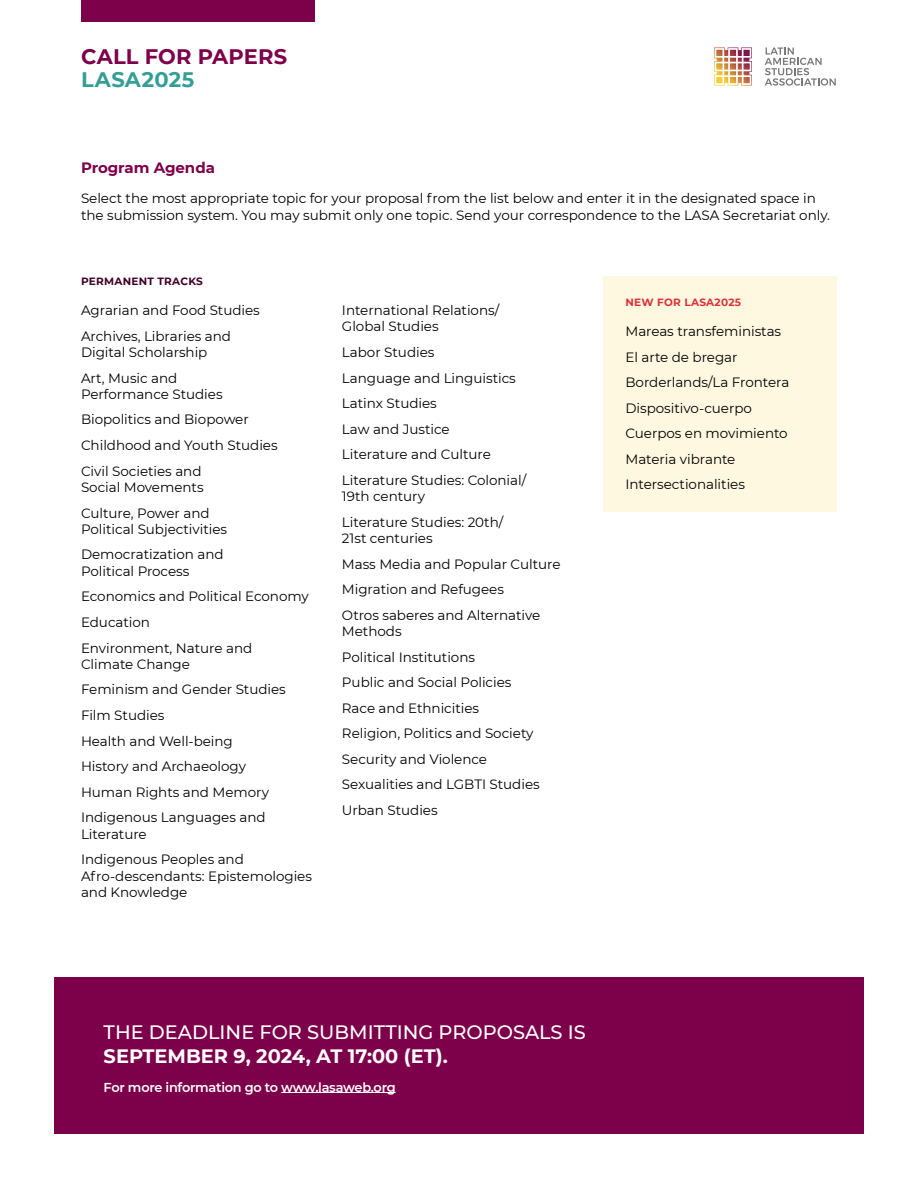
<style>
.page{position:relative;width:918px;height:1188px;background:#fff}
.page>*{position:absolute;margin:0;border:0;box-sizing:border-box;transform-origin:0 0}
.t1{font:700 21px "Montserrat";letter-spacing:.01em;color:#7d004a}
.t2{font:700 21px "Montserrat";letter-spacing:.03em;color:#339e96}
.t3{font:500 19.35px "Montserrat";color:#fff}
.t4{font:700 19.35px "Montserrat";color:#fff}
.t5{font:700 15px "Montserrat";letter-spacing:-.005em;color:#7d004a}
.t6{font:13.5px/25.5px "Montserrat";letter-spacing:-.005em;color:#000}
.t7{font:600 12.9px "Montserrat";letter-spacing:-.02em;color:#fff}
.t8{font:700 10.5px "Montserrat";letter-spacing:.025em;color:#420027}
.t9{font:700 10.5px "Montserrat";letter-spacing:.025em;color:#db3137}
</style>
<div class="page">
<div style="left:603px;top:277px;width:234px;height:235px;background:#fef8e1"></div>
<div style="left:54px;top:977px;width:810px;height:157px;background:#7d004a"></div>
<hr style="left:281px;top:1092px;width:115px;height:1px;background:#fff">
<svg style="left:765px;top:48px;width:71px;height:38px"></svg>
<svg style="left:714px;top:47px;width:38px;height:39px"></svg>
<div style="left:81px;top:0;width:234px;height:22px;background:#7d004a"></div>
<h1 class="t1" style="left:81px;top:42px;width:208px">CALL FOR PAPERS</h1>
<h1 class="t2" style="left:81px;top:64px;width:115px">LASA2025</h1>
<p class="t5" style="left:81px;top:156px;width:135px">Program Agenda</p>
<p class="t6" style="left:81px;top:188px;width:751px;line-height:18px">Select the most appropriate topic for your proposal from the list below and enter it in the designated space in the submission system. You may submit only one topic. Send your correspondence to the LASA Secretariat only.</p>
<p class="t8" style="left:81px;top:274px;width:123px">PERMANENT TRACKS</p>
<p class="t6" style="left:81px;top:297px;width:180px">Agrarian and Food Studies<br>Archives, Libraries and</p>
<p class="t6" style="left:81px;top:339px;width:128px">Digital Scholarship<br>Art, Music and</p>
<p class="t6" style="left:81px;top:381px;width:198px">Performance Studies<br>Biopolitics and Biopower<br>Childhood and Youth Studies<br>Civil Societies and</p>
<p class="t6" style="left:81px;top:474px;width:130px">Social Movements<br>Culture, Power and</p>
<p class="t6" style="left:81px;top:516px;width:148px">Political Subjectivities<br>Democratization and</p>
<p class="t6" style="left:81px;top:558px;width:229px">Political Process<br>Economics and Political Economy<br>Education<br>Environment, Nature and</p>
<p class="t6" style="left:81px;top:651px;width:206px">Climate Change<br>Feminism and Gender Studies<br>Film Studies<br>Health and Well-being<br>History and Archaeology<br>Human Rights and Memory<br>Indigenous Languages and</p>
<p class="t6" style="left:81px;top:820px;width:164px">Literature<br>Indigenous Peoples and</p>
<p class="t6" style="left:81px;top:867px;width:233px;line-height:16.5px">Afro-descendants: Epistemologies and Knowledge</p>
<p class="t6" style="left:342px;top:301px;width:159px;line-height:16.5px">International Relations/<br>Global Studies</p>
<p class="t6" style="left:342px;top:339px;width:186px">Labor Studies<br>Language and Linguistics<br>Latinx Studies<br>Law and Justice<br>Literature and Culture<br>Literature Studies: Colonial/</p>
<p class="t6" style="left:342px;top:483px;width:163px">19th century<br>Literature Studies: 20th/</p>
<p class="t6" style="left:342px;top:525px;width:220px">21st centuries<br>Mass Media and Popular Culture<br>Migration and Refugees<br>Otros saberes and Alternative</p>
<p class="t6" style="left:342px;top:618px;width:199px">Methods<br>Political Institutions<br>Public and Social Policies<br>Race and Ethnicities<br>Religion, Politics and Society<br>Security and Violence<br>Sexualities and LGBTI Studies<br>Urban Studies</p>
<p class="t9" style="left:626px;top:295px;width:117px">NEW FOR LASA2025</p>
<p class="t6" style="left:626px;top:318px;width:166px">Mareas transfeministas<br>El arte de bregar<br>Borderlands/La Frontera<br>Dispositivo-cuerpo<br>Cuerpos en movimiento<br>Materia vibrante<br>Intersectionalities</p>
<h2 class="t3" style="left:104px;top:1018px;width:484px">THE DEADLINE FOR SUBMITTING PROPOSALS IS</h2>
<h2 class="t4" style="left:104px;top:1042px;width:346px">SEPTEMBER 9, 2024, AT 17:00 (ET).</h2>
<p class="t7" style="left:104px;top:1078px;width:294px">For more information go to www.lasaweb.org</p>
</div>
